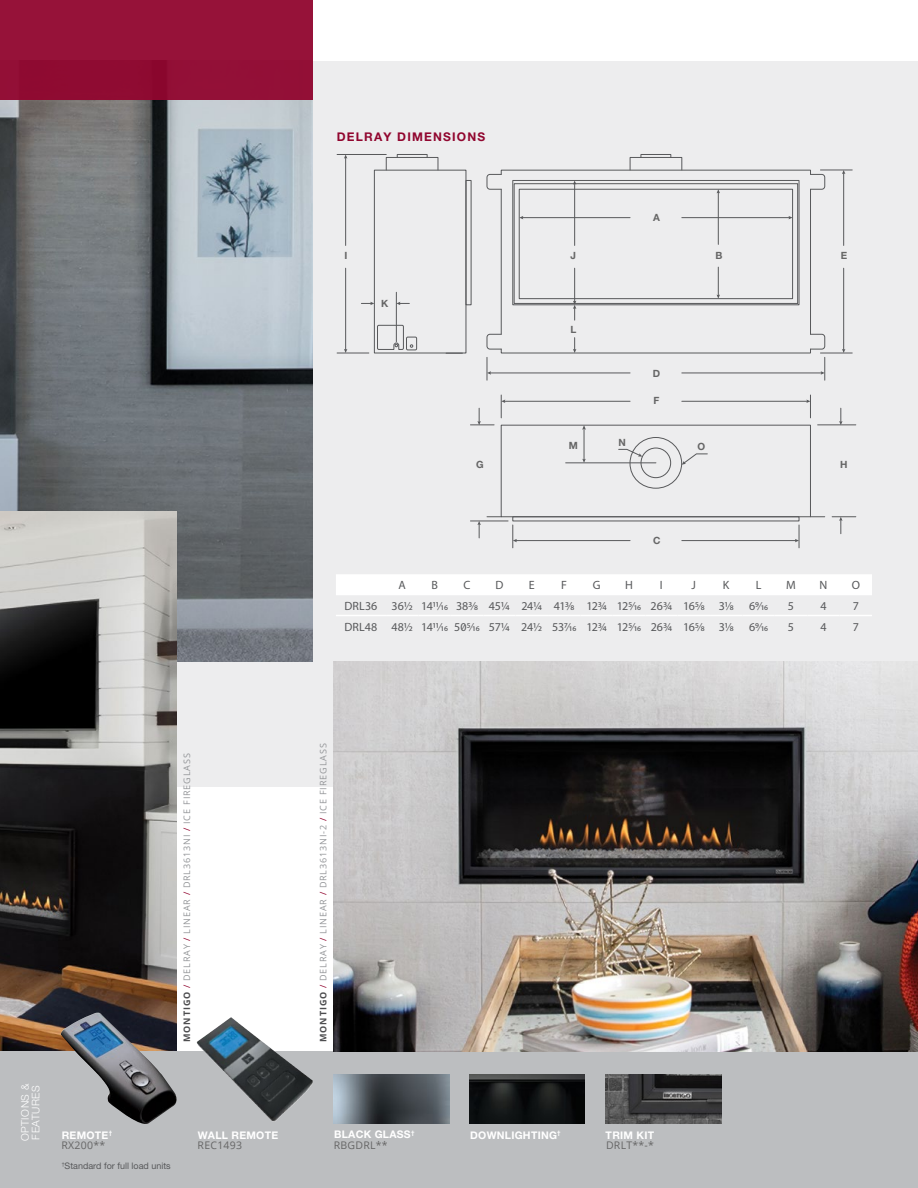
<style>
.page{position:relative;width:918px;height:1188px;background:#fff}
.page>*{position:absolute;margin:0;border:0;box-sizing:border-box;transform-origin:0 0}
.t1{font:12px "Myriad Pro";letter-spacing:.005em;color:#58595b}
.t2{font:700 12px "Helvetica Neue LT Pro";letter-spacing:.1em;color:#91062f}
.t3{font:700 10.5px "Helvetica Neue LT Pro";letter-spacing:.025em;color:#fff}
.t4{font:10.5px "Open Sans";letter-spacing:.025em;color:#666}
.t5{font:300 10.5px/10.5px "Helvetica Neue LT Pro";letter-spacing:.05em;color:#fff}
.t6{font:700 9.9px "Helvetica Neue LT Pro";color:#666}
.t7{font:9px "Open Sans";letter-spacing:.1em;color:#939598}
.t8{font:9px "Helvetica Neue LT Pro";color:#58595b}
.s1{font-weight:700;color:#4d4d4f}
.s2{color:#91062f}
</style>
<div class="page">
<div style="left:61px;top:61px;width:857px;height:726px;background:#ededee"></div>
<img style="left:0;top:100px;width:313px;height:561px">
<img style="left:0;top:511px;width:177px;height:540px">
<div style="left:0;top:1051px;width:918px;height:137px;background:#bcbec0"></div>
<div style="left:0;top:0;width:313px;height:100px;background:#961239"></div>
<img style="left:333px;top:661px;width:585px;height:390px">
<img style="left:61px;top:1013px;width:116px;height:111px">
<img style="left:469px;top:1074px;width:116px;height:50px">
<img style="left:197px;top:1017px;width:116px;height:104px">
<img style="left:333px;top:1074px;width:116px;height:50px">
<div style="left:501px;top:170px;width:310px;height:5px;border:1px solid #58595b"></div>
<hr style="left:501px;top:189px;width:1px;height:145px;background:#58595b">
<hr style="left:810px;top:189px;width:1px;height:145px;background:#58595b">
<div style="left:512px;top:180px;width:287px;height:125px;border:1px solid #58595b"></div>
<div style="left:514px;top:183px;width:284px;height:121px;border:1px solid #58595b"></div>
<div style="left:519px;top:189px;width:274px;height:110px;border:1px solid #58595b"></div>
<div style="left:630px;top:157px;width:52px;height:13px;border:1px solid #58595b"></div>
<div style="left:640px;top:154px;width:31px;height:4px;border:1px solid #58595b"></div>
<div style="left:466px;top:180px;width:6px;height:125px;border:1px solid #58595b"></div>
<div style="left:374px;top:170px;width:92px;height:183px;border:1px solid #58595b"></div>
<div style="left:386px;top:157px;width:52px;height:13px;border:1px solid #58595b"></div>
<div style="left:397px;top:154px;width:31px;height:4px;border:1px solid #58595b"></div>
<svg style="left:810px;top:173px;width:16px;height:17px"></svg>
<svg style="left:810px;top:333px;width:16px;height:17px"></svg>
<svg style="left:486px;top:333px;width:16px;height:17px"></svg>
<svg style="left:486px;top:173px;width:16px;height:17px"></svg>
<svg style="left:446px;top:353px;width:16px;height:1px"></svg>
<div style="left:406px;top:337px;width:11px;height:13px;border:1px solid #58595b"></div>
<svg style="left:410px;top:344px;width:3px;height:4px"></svg>
<svg style="left:377px;top:324px;width:27px;height:26px"></svg>
<hr style="left:522px;top:217px;width:108px;height:1px;background:#58595b">
<hr style="left:682px;top:217px;width:108px;height:1px;background:#58595b">
<svg style="left:788px;top:216px;width:5px;height:3px"></svg>
<hr style="left:490px;top:373px;width:140px;height:1px;background:#58595b">
<svg style="left:487px;top:357px;width:4px;height:23px"></svg>
<hr style="left:682px;top:373px;width:140px;height:1px;background:#58595b">
<svg style="left:821px;top:357px;width:5px;height:23px"></svg>
<hr style="left:820px;top:353px;width:32px;height:1px;background:#58595b">
<hr style="left:843px;top:268px;width:1px;height:82px;background:#58595b">
<hr style="left:820px;top:170px;width:32px;height:1px;background:#58595b">
<hr style="left:843px;top:173px;width:1px;height:72px;background:#58595b">
<hr style="left:337px;top:353px;width:32px;height:1px;background:#58595b">
<hr style="left:345px;top:268px;width:1px;height:82px;background:#58595b">
<hr style="left:337px;top:154px;width:49px;height:1px;background:#58595b">
<hr style="left:345px;top:157px;width:1px;height:88px;background:#58595b">
<svg style="left:573px;top:338px;width:3px;height:15px"></svg>
<hr style="left:574px;top:268px;width:1px;height:34px;background:#58595b">
<svg style="left:573px;top:301px;width:3px;height:19px"></svg>
<hr style="left:574px;top:183px;width:1px;height:62px;background:#58595b">
<svg style="left:573px;top:180px;width:3px;height:5px"></svg>
<svg style="left:717px;top:267px;width:3px;height:32px"></svg>
<hr style="left:718px;top:192px;width:1px;height:52px;background:#58595b">
<hr style="left:396px;top:292px;width:1px;height:50px;background:#58595b">
<svg style="left:396px;top:302px;width:13px;height:3px"></svg>
<svg style="left:361px;top:302px;width:13px;height:3px"></svg>
<div style="left:501px;top:425px;width:310px;height:92px;border:1px solid #58595b"></div>
<div style="left:630px;top:437px;width:52px;height:52px;border:1px solid #58595b;border-radius:50%"></div>
<div style="left:641px;top:448px;width:30px;height:30px;border:1px solid #58595b;border-radius:50%"></div>
<svg style="left:487px;top:516px;width:14px;height:1px"></svg>
<svg style="left:811px;top:516px;width:14px;height:1px"></svg>
<hr style="left:504px;top:401px;width:126px;height:1px;background:#58595b">
<svg style="left:501px;top:395px;width:4px;height:23px"></svg>
<hr style="left:682px;top:401px;width:126px;height:1px;background:#58595b">
<svg style="left:806px;top:395px;width:5px;height:23px"></svg>
<hr style="left:516px;top:540px;width:114px;height:1px;background:#58595b">
<svg style="left:513px;top:525px;width:4px;height:23px"></svg>
<hr style="left:682px;top:540px;width:114px;height:1px;background:#58595b">
<svg style="left:795px;top:525px;width:5px;height:23px"></svg>
<hr style="left:818px;top:425px;width:38px;height:1px;background:#58595b">
<svg style="left:839px;top:408px;width:4px;height:17px"></svg>
<hr style="left:566px;top:463px;width:90px;height:1px;background:#58595b">
<hr style="left:584px;top:428px;width:1px;height:32px;background:#58595b">
<svg style="left:582px;top:459px;width:4px;height:4px"></svg>
<svg style="left:582px;top:425px;width:4px;height:5px"></svg>
<svg style="left:470px;top:408px;width:24px;height:18px"></svg>
<hr style="left:470px;top:521px;width:38px;height:1px;background:#58595b">
<svg style="left:477px;top:521px;width:4px;height:17px"></svg>
<svg style="left:682px;top:453px;width:26px;height:12px"></svg>
<svg style="left:618px;top:449px;width:24px;height:8px"></svg>
<svg style="left:832px;top:517px;width:24px;height:17px"></svg>
<div style="left:336px;top:574px;width:536px;height:21px;background:#fff"></div>
<hr style="left:336px;top:615px;width:50px;height:1px;background:#fff">
<hr style="left:386px;top:615px;width:32px;height:1px;background:#fff">
<hr style="left:418px;top:615px;width:33px;height:1px;background:#fff">
<hr style="left:451px;top:615px;width:32px;height:1px;background:#fff">
<hr style="left:483px;top:615px;width:33px;height:1px;background:#fff">
<hr style="left:516px;top:615px;width:32px;height:1px;background:#fff">
<hr style="left:548px;top:615px;width:32px;height:1px;background:#fff">
<hr style="left:580px;top:615px;width:33px;height:1px;background:#fff">
<hr style="left:613px;top:615px;width:32px;height:1px;background:#fff">
<hr style="left:645px;top:615px;width:33px;height:1px;background:#fff">
<hr style="left:678px;top:615px;width:32px;height:1px;background:#fff">
<hr style="left:710px;top:615px;width:32px;height:1px;background:#fff">
<hr style="left:742px;top:615px;width:33px;height:1px;background:#fff">
<hr style="left:775px;top:615px;width:32px;height:1px;background:#fff">
<hr style="left:807px;top:615px;width:33px;height:1px;background:#fff">
<hr style="left:840px;top:615px;width:32px;height:1px;background:#fff">
<img style="left:605px;top:1074px;width:116px;height:50px">
<p class="t2" style="left:337px;top:130px;width:150px">DELRAY DIMENSIONS</p>
<p class="t6" style="left:653px;top:211px;width:8px">A</p>
<p class="t6" style="left:344px;top:250px;width:4px">I</p>
<p class="t6" style="left:715px;top:250px;width:7px">B</p>
<p class="t6" style="left:571px;top:250px;width:7px">J</p>
<p class="t6" style="left:841px;top:250px;width:8px">E</p>
<p class="t6" style="left:381px;top:297px;width:9px">K</p>
<p class="t6" style="left:476px;top:459px;width:9px">G</p>
<p class="t6" style="left:570px;top:324px;width:7px">L</p>
<p class="t6" style="left:569px;top:439px;width:11px">M</p>
<p class="t6" style="left:618px;top:437px;width:9px">N</p>
<p class="t6" style="left:653px;top:367px;width:9px">D</p>
<p class="t6" style="left:653px;top:395px;width:7px">F</p>
<p class="t6" style="left:653px;top:534px;width:9px">C</p>
<p class="t6" style="left:697px;top:440px;width:9px">O</p>
<p class="t6" style="left:840px;top:459px;width:9px">H</p>
<p class="t1" style="left:399px;top:578px;width:9px">A</p>
<p class="t1" style="left:431px;top:578px;width:8px">B</p>
<p class="t1" style="left:464px;top:578px;width:8px">C</p>
<p class="t1" style="left:495px;top:578px;width:9px">D</p>
<p class="t1" style="left:529px;top:578px;width:7px">E</p>
<p class="t1" style="left:561px;top:578px;width:7px">F</p>
<p class="t1" style="left:593px;top:578px;width:9px">G</p>
<p class="t1" style="left:625px;top:578px;width:9px">H</p>
<p class="t1" style="left:660px;top:578px;width:4px">I</p>
<p class="t1" style="left:692px;top:578px;width:6px">J</p>
<p class="t1" style="left:723px;top:578px;width:8px">K</p>
<p class="t1" style="left:756px;top:578px;width:7px">L</p>
<p class="t1" style="left:786px;top:578px;width:11px">M</p>
<p class="t1" style="left:819px;top:578px;width:9px">N</p>
<p class="t1" style="left:852px;top:578px;width:10px">O</p>
<p class="t1" style="left:344px;top:598px;width:391px">DRL36 361/2 1411/16 383/8 451/4 241/4 413/8 123/4 125/16 263/4 165/8 31/8</p>
<p class="t1" style="left:749px;top:598px;width:21px">69/16</p>
<p class="t1" style="left:788px;top:598px;width:8px">5</p>
<p class="t1" style="left:820px;top:598px;width:8px">4</p>
<p class="t1" style="left:853px;top:598px;width:8px">7</p>
<p class="t1" style="left:344px;top:619px;width:391px">DRL48 481/2 1411/16 505/16 571/4 241/2 537/16 123/4 125/16 263/4 165/8 31/8</p>
<p class="t1" style="left:749px;top:619px;width:21px">69/16</p>
<p class="t1" style="left:788px;top:619px;width:8px">5</p>
<p class="t1" style="left:820px;top:619px;width:8px">4</p>
<p class="t1" style="left:853px;top:619px;width:8px">7</p>
<p class="t5" style="left:20px;top:1141px;width:59px;rotate:-90deg">Options &amp; features</p>
<p class="t7" style="left:181px;top:1042px;width:290px;rotate:-90deg"><span class="s1">montigo</span> <span class="s2">/</span> delray <span class="s2">/</span> linear <span class="s2">/</span> drl3613ni <span class="s2">/</span> Ice fireglass</p>
<p class="t7" style="left:317px;top:1042px;width:300px;rotate:-90deg"><span class="s1">montigo</span> <span class="s2">/</span> delray <span class="s2">/</span> linear <span class="s2">/</span> drl3613ni-2 <span class="s2">/</span> Ice fireglass</p>
<p class="t3" style="left:62px;top:1128px;width:52px">REMOTE<sup>†</sup></p>
<p class="t4" style="left:62px;top:1138px;width:45px">Rx200**</p>
<p class="t8" style="left:62px;top:1161px;width:111px"><sup>†</sup>Standard for full load units</p>
<p class="t3" style="left:334px;top:1128px;width:82px">BLACK GLASS<sup>†</sup></p>
<p class="t4" style="left:334px;top:1138px;width:22px">RBGDRL</p>
<p class="t4" style="left:376px;top:1138px;width:13px">**</p>
<p class="t3" style="left:198px;top:1128px;width:82px">WALL REMOTE</p>
<p class="t3" style="left:470px;top:1128px;width:92px">DOWNLIGHTING<sup>†</sup></p>
<p class="t4" style="left:198px;top:1138px;width:46px">REC1493</p>
<p class="t3" style="left:606px;top:1128px;width:50px">TRIM KIT</p>
<p class="t4" style="left:606px;top:1138px;width:8px">DRL</p>
<p class="t4" style="left:626px;top:1138px;width:29px">T**-*</p>
</div>
